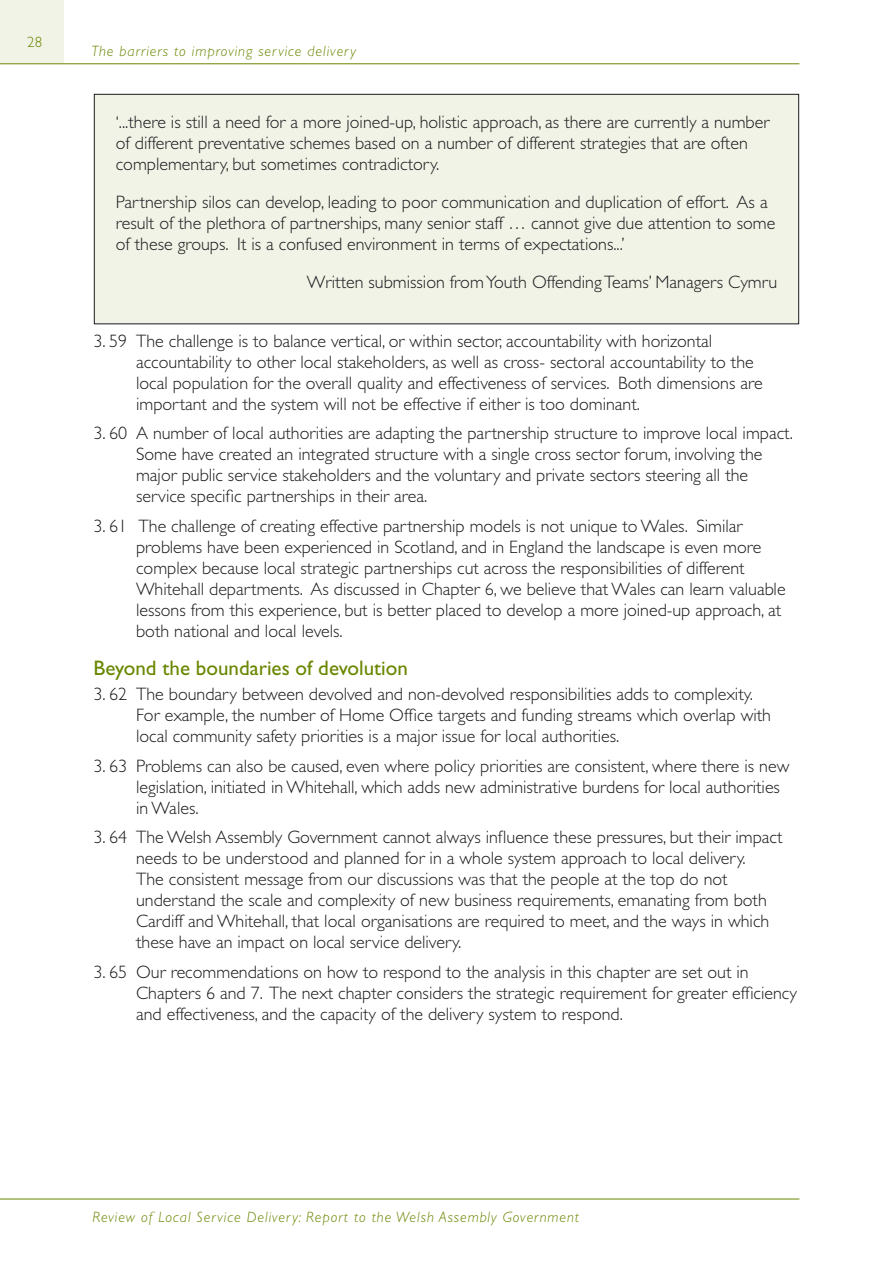
<style>
.page{position:relative;width:893px;height:1263px;background:#fff}
.page>*{position:absolute;margin:0;border:0;box-sizing:border-box;transform-origin:0 0}
.t1{font:21px "Gill Sans Std";color:#698700}
.t2{font:300 18px/21px "Gill Sans Std";color:#1b1b1f}
.t3{font:italic 300 15px "Gill Sans Std";letter-spacing:.06em;color:#698700}
.t4{font:300 15px "Gill Sans Std";color:#698700}
</style>
<div class="page">
<div style="left:94px;top:94px;width:705px;height:230px;background:#f0f3e5"></div>
<div style="left:94px;top:94px;width:705px;height:230px;border:1px solid #1b1b1f"></div>
<div style="left:0;top:0;width:63px;height:63px;background:#f0f3e5"></div>
<hr style="left:0;top:64px;width:799px;height:1px;background:#698700">
<hr style="left:0;top:1199px;width:799px;height:1px;background:#698700">
<p class="t4" style="left:27px;top:34px;width:16px">28</p>
<p class="t3" style="left:91px;top:43px;width:266px">The barriers to improving service delivery</p>
<p class="t2" style="left:116px;top:112px;width:655px">‘...there is still a need for a more joined-up, holistic approach, as there are currently a number of different preventative schemes based on a number of different strategies that are often complementary, but sometimes contradictory.</p>
<p class="t2" style="left:116px;top:192px;width:661px">Partnership silos can develop, leading to poor communication and duplication of effort. As a result of the plethora of partnerships, many senior staff … cannot give due attention to some of these groups. It is a confused environment in terms of expectations...’</p>
<p class="t2" style="left:307px;top:272px;width:472px">Written submission from Youth Offending Teams’ Managers Cymru</p>
<p class="t2" style="left:136px;top:330px;width:628px;text-indent:-43px">3. 59 The challenge is to balance vertical, or within sector, accountability with horizontal accountability to other local stakeholders, as well as cross- sectoral accountability to the local population for the overall quality and effectiveness of services. Both dimensions are important and the system will not be effective if either is too dominant.</p>
<p class="t2" style="left:136px;top:423px;width:658px;text-indent:-43px">3. 60 A number of local authorities are adapting the partnership structure to improve local impact.<br>Some have created an integrated structure with a single cross sector forum, involving the major public service stakeholders and the voluntary and private sectors steering all the service specific partnerships in their area.</p>
<p class="t2" style="left:136px;top:515px;width:651px;text-indent:-43px">3. 61 The challenge of creating effective partnership models is not unique to Wales. Similar problems have been experienced in Scotland, and in England the landscape is even more complex because local strategic partnerships cut across the responsibilities of different Whitehall departments. As discussed in Chapter 6, we believe that Wales can learn valuable lessons from this experience, but is better placed to develop a more joined-up approach, at both national and local levels.</p>
<p class="t1" style="left:94px;top:656px;width:316px">Beyond the boundaries of devolution</p>
<p class="t2" style="left:136px;top:684px;width:636px;text-indent:-43px">3. 62 The boundary between devolved and non-devolved responsibilities adds to complexity.<br>For example, the number of Home Office targets and funding streams which overlap with local community safety priorities is a major issue for local authorities.</p>
<p class="t2" style="left:136px;top:755px;width:655px;text-indent:-43px">3. 63 Problems can also be caused, even where policy priorities are consistent, where there is new legislation, initiated in Whitehall, which adds new administrative burdens for local authorities in Wales.</p>
<p class="t2" style="left:136px;top:827px;width:648px;text-indent:-43px">3. 64 The Welsh Assembly Government cannot always influence these pressures, but their impact needs to be understood and planned for in a whole system approach to local delivery.<br>The consistent message from our discussions was that the people at the top do not understand the scale and complexity of new business requirements, emanating from both Cardiff and Whitehall, that local organisations are required to meet, and the ways in which these have an impact on local service delivery.</p>
<p class="t2" style="left:136px;top:961px;width:662px;text-indent:-43px">3. 65 Our recommendations on how to respond to the analysis in this chapter are set out in<br>Chapters 6 and 7. The next chapter considers the strategic requirement for greater efficiency and effectiveness, and the capacity of the delivery system to respond.</p>
<p class="t3" style="left:92px;top:1209px;width:488px">Review of Local Service Delivery: Report to the Welsh Assembly Government</p>
</div>
